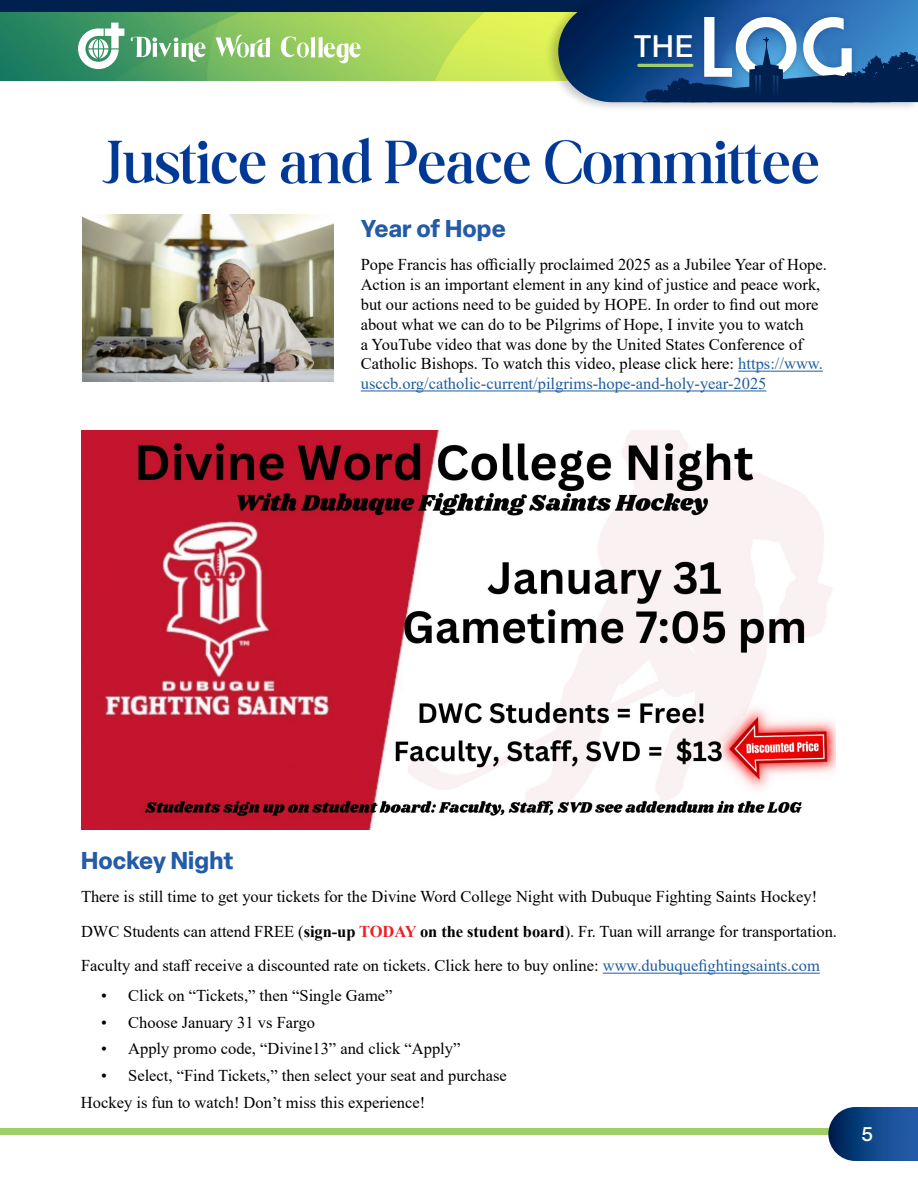
<style>
.page{position:relative;width:918px;height:1188px;background:#fff}
.page>*{position:absolute;margin:0;border:0;box-sizing:border-box;transform-origin:0 0}
.t1{font:75.45px "Moderna";color:#fff}
.t2{font:500 30.6px "Elza";color:#fff}
.t3{font:700 24px "Elza";letter-spacing:.01em;color:#235ba7}
.t4{font:500 19.5px "Elza";color:#fff}
.t5{font:16.5px/19.8px "Times New Roman";color:#000}
.s1{color:#215e9e}
.s2{font-weight:700}
.s3{font-weight:700;color:#ed2024}
</style>
<div class="page">
<div style="left:0;top:1128px;width:918px;height:7px;background:#a0cf67"></div>
<svg style="left:828px;top:1107px;width:90px;height:54px;background:#21528f"></svg>
<div style="left:0;top:0;width:636px;height:22px;background:#002050"></div>
<img style="left:0;top:13px;width:545px;height:68px">
<svg style="left:78px;top:23px;width:46px;height:46px"></svg>
<svg style="left:280px;top:36px;width:81px;height:28px"></svg>
<svg style="left:215px;top:35px;width:55px;height:23px"></svg>
<svg style="left:131px;top:37px;width:75px;height:25px"></svg>
<div style="left:545px;top:0;width:373px;height:112px;background:#000;opacity:.21"></div>
<svg style="left:558px;top:0;width:360px;height:112px;background:#2f5e8f"></svg>
<img style="left:102px;top:137px;width:717px;height:47px">
<hr style="left:738px;top:371px;width:85px;height:1px;background:#215e9e">
<hr style="left:361px;top:391px;width:406px;height:1px;background:#215e9e">
<img style="left:82px;top:214px;width:252px;height:168px">
<hr style="left:603px;top:973px;width:217px;height:1px;background:#215e9e">
<img style="left:81px;top:430px;width:754px;height:399px">
<h2 class="t2" style="left:634px;top:25px;width:61px">THE</h2>
<h1 class="t1" style="left:699px;top:-1px;width:154px">LOG</h1>
<h3 class="t3" style="left:361px;top:211px;width:147px">Year of Hope</h3>
<p class="t5" style="left:361px;top:254px;width:468px">Pope Francis has officially proclaimed 2025 as a Jubilee Year of Hope.<br>Action is an important element in any kind of justice and peace work, but our actions need to be guided by HOPE. In order to find out more about what we can do to be Pilgrims of Hope, I invite you to watch<br>a YouTube video that was done by the United States Conference of Catholic Bishops. To watch this video, please click here: <span class="s1">https://www. usccb.org/catholic-current/pilgrims-hope-and-holy-year-2025</span></p>
<h3 class="t3" style="left:81px;top:843px;width:154px">Hockey Night</h3>
<p class="t5" style="left:81px;top:879px;width:757px;line-height:34.7px">There is still time to get your tickets for the Divine Word College Night with Dubuque Fighting Saints Hockey!<br>DWC Students can attend FREE (<span class="s2">sign-up</span> <span class="s3">TODAY</span> <span class="s2">on the student board</span>). Fr. Tuan will arrange for transportation.<br>Faculty and staff receive a discounted rate on tickets. Click here to buy online: <span class="s1">www.dubuquefightingsaints.com</span></p>
<p class="t5" style="left:101px;top:985px;width:293px">• Click on “Tickets,” then “Single Game”</p>
<p class="t5" style="left:101px;top:1012px;width:215px">• Choose January 31 vs Fargo</p>
<p class="t5" style="left:101px;top:1039px;width:361px">• Apply promo code, “Divine13” and click “Apply”</p>
<p class="t5" style="left:81px;top:1062px;width:427px;line-height:26.5px;text-indent:20px">• Select, “Find Tickets,” then select your seat and purchase<br>Hockey is fun to watch! Don’t miss this experience!</p>
<p class="t4" style="left:861px;top:1121px;width:13px">5</p>
</div>
